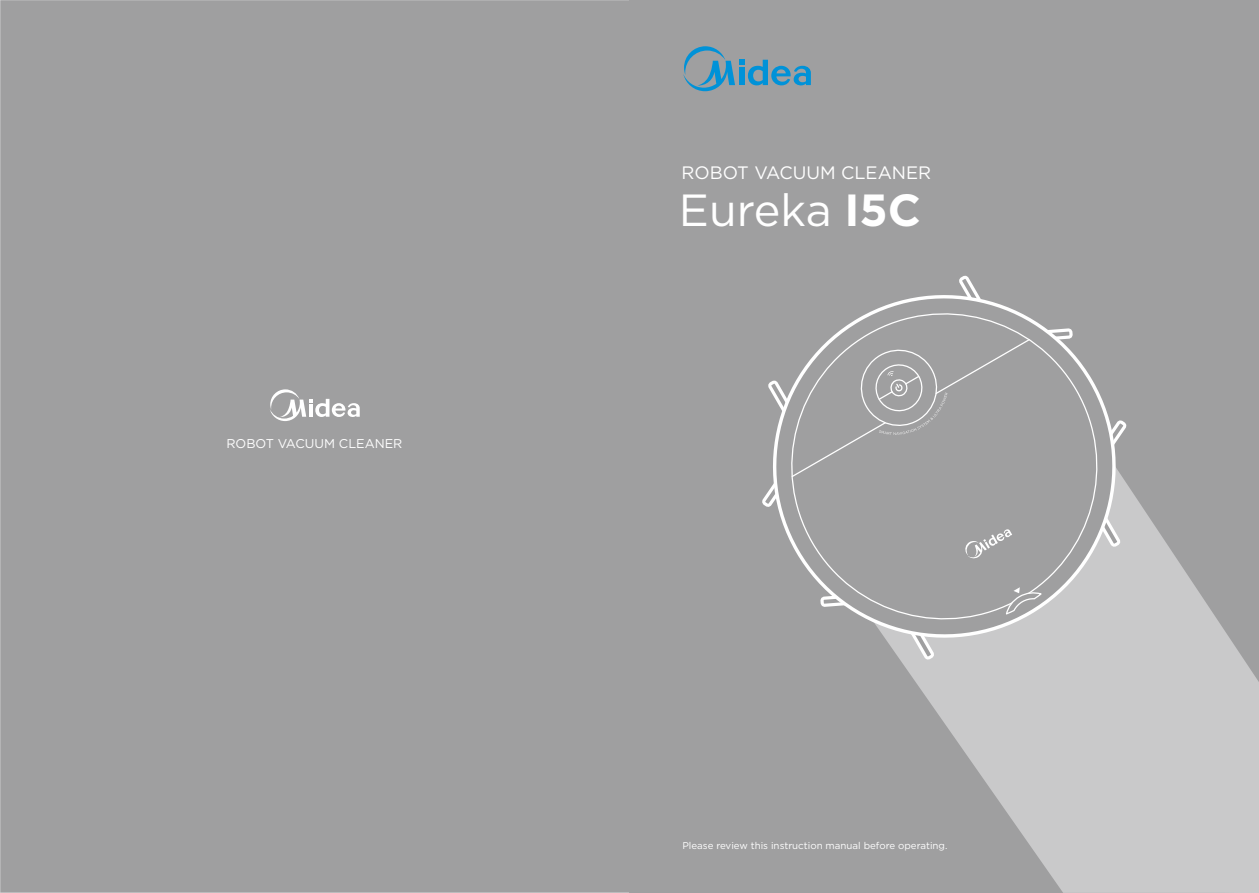
<style>
.page{position:relative;width:1259px;height:893px;background:#fff}
.page>*{position:absolute;margin:0;border:0;box-sizing:border-box;transform-origin:0 0}
.t1{font:45px "Gotham";color:#fff}
.t2{font:18px "Gotham";color:#fff}
.t3{font:12.75px "Gotham";color:#fff}
.t4{font:9.75px "Gotham";color:#fff}
.s1{font-weight:700}
</style>
<div class="page">
<div style="left:0;top:0;width:629px;height:893px;background:#9f9fa0"></div>
<div style="left:629px;top:0;width:630px;height:893px;background:#9f9fa0"></div>
<svg style="left:904px;top:507px;width:355px;height:386px;fill:#c9c9ca"></svg>
<svg style="left:683px;top:46px;width:128px;height:45px"></svg>
<svg style="left:270px;top:389px;width:90px;height:32px"></svg>
<svg style="left:888px;top:420px;width:254px;height:245px;fill:#c9c9ca"></svg>
<svg style="left:779px;top:357px;width:341px;height:285px"></svg>
<svg style="left:762px;top:275px;width:314px;height:238px"></svg>
<svg style="left:964px;top:529px;width:48px;height:30px"></svg>
<svg style="left:1004px;top:587px;width:40px;height:29px"></svg>
<h3 class="t3" style="left:226px;top:439px;width:178px">ROBOT VACUUM CLEANER</h3>
<h2 class="t2" style="left:681px;top:166px;width:251px">ROBOT VACUUM CLEANER</h2>
<h1 class="t1" style="left:679px;top:193px;width:244px">Eureka <span class="s1">I5C</span></h1>
<p class="t4" style="left:682px;top:842px;width:267px">Please review this instruction manual before operating.</p>
</div>
